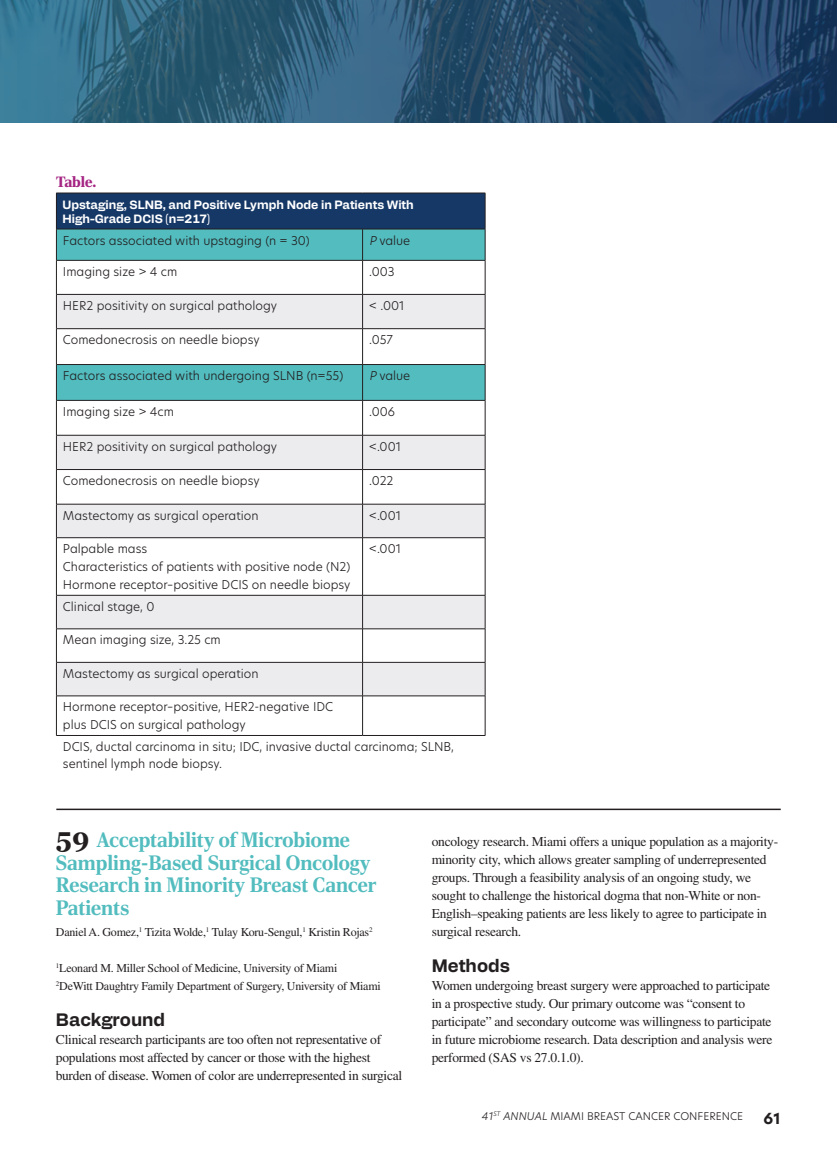
<style>
.page{position:relative;width:837px;height:1161px;background:#fff}
.page>*{position:absolute;margin:0;border:0;box-sizing:border-box;transform-origin:0 0}
.t1{font:700 21px/22.5px "Rocky";color:#52bcbe}
.Subhead{font:700 18px "Alfabet";color:#231f20}
.Body_Text{font:900 15px "Rocky";letter-spacing:-.005em;color:#a52683}
.t2{font:700 15px "New Hero";color:#231f20}
.Text_No_Indent{font:13.5px/18px "Times LT Std";letter-spacing:-.02em;color:#231f20}
.Table_Paragraph{font:300 12px/18px "New Hero";color:#231f21}
.Author{font:12px "Times LT Std";letter-spacing:-.02em;color:#231f20}
.Body_Text-2{font:700 12px/14.4px "Alfabet";color:#fff}
.t3{font:300 10.5px "New Hero";color:#231f20}
.s1{font-style:italic}
.s2{font-family:"Georgia";font-size:27px;color:#231f20}
</style>
<div class="page">
<svg style="left:0;top:0;width:837px;height:123px;background:#2b5775"></svg>
<div style="left:56px;top:193px;width:429px;height:36px;background:#163866"></div>
<div style="left:57px;top:230px;width:428px;height:30px;background:#52bcbe"></div>
<svg style="left:57px;top:295px;width:428px;height:401px"></svg>
<div style="left:57px;top:365px;width:428px;height:35px;background:#52bcbe"></div>
<hr style="left:56px;top:193px;width:307px;height:1px;background:#231f20">
<hr style="left:56px;top:193px;width:1px;height:36px;background:#231f20">
<hr style="left:363px;top:193px;width:122px;height:1px;background:#231f20">
<hr style="left:485px;top:193px;width:1px;height:36px;background:#231f20">
<hr style="left:56px;top:229px;width:307px;height:1px;background:#231f20">
<hr style="left:56px;top:229px;width:1px;height:31px;background:#231f20">
<hr style="left:363px;top:229px;width:122px;height:1px;background:#231f20">
<hr style="left:362px;top:229px;width:1px;height:31px;background:#231f20">
<hr style="left:485px;top:229px;width:1px;height:31px;background:#231f20">
<hr style="left:56px;top:260px;width:307px;height:1px;background:#231f20">
<hr style="left:56px;top:261px;width:1px;height:33px;background:#231f20">
<hr style="left:363px;top:260px;width:122px;height:1px;background:#231f20">
<hr style="left:362px;top:261px;width:1px;height:33px;background:#231f20">
<hr style="left:485px;top:261px;width:1px;height:33px;background:#231f20">
<hr style="left:56px;top:294px;width:307px;height:1px;background:#231f20">
<hr style="left:56px;top:295px;width:1px;height:33px;background:#231f20">
<hr style="left:363px;top:294px;width:122px;height:1px;background:#231f20">
<hr style="left:362px;top:295px;width:1px;height:33px;background:#231f20">
<hr style="left:485px;top:295px;width:1px;height:33px;background:#231f20">
<hr style="left:56px;top:328px;width:307px;height:1px;background:#231f20">
<hr style="left:56px;top:329px;width:1px;height:35px;background:#231f20">
<hr style="left:363px;top:328px;width:122px;height:1px;background:#231f20">
<hr style="left:362px;top:329px;width:1px;height:35px;background:#231f20">
<hr style="left:485px;top:329px;width:1px;height:35px;background:#231f20">
<hr style="left:56px;top:401px;width:1px;height:34px;background:#231f20">
<hr style="left:362px;top:401px;width:1px;height:34px;background:#231f20">
<hr style="left:485px;top:401px;width:1px;height:34px;background:#231f20">
<hr style="left:56px;top:435px;width:307px;height:1px;background:#231f20">
<hr style="left:56px;top:435px;width:1px;height:34px;background:#231f20">
<hr style="left:363px;top:435px;width:122px;height:1px;background:#231f20">
<hr style="left:362px;top:435px;width:1px;height:34px;background:#231f20">
<hr style="left:485px;top:435px;width:1px;height:34px;background:#231f20">
<hr style="left:56px;top:469px;width:307px;height:1px;background:#231f20">
<hr style="left:56px;top:470px;width:1px;height:34px;background:#231f20">
<hr style="left:363px;top:469px;width:122px;height:1px;background:#231f20">
<hr style="left:362px;top:470px;width:1px;height:34px;background:#231f20">
<hr style="left:485px;top:470px;width:1px;height:34px;background:#231f20">
<hr style="left:56px;top:504px;width:307px;height:1px;background:#231f20">
<hr style="left:56px;top:504px;width:1px;height:34px;background:#231f20">
<hr style="left:363px;top:504px;width:122px;height:1px;background:#231f20">
<hr style="left:362px;top:504px;width:1px;height:34px;background:#231f20">
<hr style="left:485px;top:504px;width:1px;height:34px;background:#231f20">
<hr style="left:56px;top:537px;width:307px;height:1px;background:#231f20">
<hr style="left:56px;top:538px;width:1px;height:57px;background:#231f20">
<hr style="left:363px;top:537px;width:122px;height:1px;background:#231f20">
<hr style="left:362px;top:538px;width:1px;height:57px;background:#231f20">
<hr style="left:485px;top:538px;width:1px;height:57px;background:#231f20">
<hr style="left:56px;top:595px;width:307px;height:1px;background:#231f20">
<hr style="left:56px;top:595px;width:1px;height:34px;background:#231f20">
<hr style="left:363px;top:595px;width:122px;height:1px;background:#231f20">
<hr style="left:362px;top:595px;width:1px;height:34px;background:#231f20">
<hr style="left:485px;top:595px;width:1px;height:34px;background:#231f20">
<hr style="left:56px;top:629px;width:307px;height:1px;background:#231f20">
<hr style="left:56px;top:629px;width:1px;height:33px;background:#231f20">
<hr style="left:363px;top:629px;width:122px;height:1px;background:#231f20">
<hr style="left:362px;top:629px;width:1px;height:33px;background:#231f20">
<hr style="left:485px;top:629px;width:1px;height:33px;background:#231f20">
<hr style="left:56px;top:662px;width:307px;height:1px;background:#231f20">
<hr style="left:56px;top:663px;width:1px;height:33px;background:#231f20">
<hr style="left:363px;top:662px;width:122px;height:1px;background:#231f20">
<hr style="left:362px;top:663px;width:1px;height:33px;background:#231f20">
<hr style="left:485px;top:663px;width:1px;height:33px;background:#231f20">
<hr style="left:56px;top:696px;width:307px;height:1px;background:#231f20">
<hr style="left:56px;top:696px;width:1px;height:39px;background:#231f20">
<hr style="left:363px;top:696px;width:122px;height:1px;background:#231f20">
<hr style="left:362px;top:696px;width:1px;height:39px;background:#231f20">
<hr style="left:485px;top:696px;width:1px;height:39px;background:#231f20">
<hr style="left:56px;top:735px;width:307px;height:1px;background:#231f20">
<hr style="left:363px;top:735px;width:122px;height:1px;background:#231f20">
<hr style="left:56px;top:365px;width:1px;height:35px;background:#231f20">
<hr style="left:56px;top:364px;width:307px;height:1px;background:#231f20">
<hr style="left:363px;top:364px;width:122px;height:1px;background:#231f20">
<hr style="left:362px;top:365px;width:1px;height:35px;background:#231f20">
<hr style="left:485px;top:365px;width:1px;height:35px;background:#231f20">
<hr style="left:56px;top:400px;width:307px;height:1px;background:#231f20">
<hr style="left:363px;top:400px;width:122px;height:1px;background:#231f20">
<hr style="left:56px;top:809px;width:725px;height:1px;background:#231f20">
<p class="Body_Text" style="left:56px;top:173px;width:42px">Table.</p>
<p class="Body_Text-2" style="left:62px;top:196px;width:353px">Upstaging, SLNB, and Positive Lymph Node in Patients With<br>High-Grade DCIS (n=217)</p>
<p class="Table_Paragraph" style="left:63px;top:231px;width:248px">Factors associated with upstaging (n = 30)</p>
<p class="Table_Paragraph" style="left:369px;top:231px;width:43px"><span class="s1">P</span> value</p>
<p class="Table_Paragraph" style="left:63px;top:262px;width:116px">Imaging size &gt; 4 cm</p>
<p class="Table_Paragraph" style="left:369px;top:262px;width:27px">.003</p>
<p class="Table_Paragraph" style="left:63px;top:296px;width:216px">HER2 positivity on surgical pathology</p>
<p class="Table_Paragraph" style="left:369px;top:296px;width:37px">&lt; .001</p>
<p class="Table_Paragraph" style="left:63px;top:331px;width:198px">Comedonecrosis on needle biopsy</p>
<p class="Table_Paragraph" style="left:369px;top:331px;width:25px">.057</p>
<p class="Table_Paragraph" style="left:63px;top:366px;width:282px">Factors associated with undergoing SLNB (n=55)</p>
<p class="Table_Paragraph" style="left:369px;top:366px;width:43px"><span class="s1">P</span> value</p>
<p class="Table_Paragraph" style="left:63px;top:402px;width:113px">Imaging size &gt; 4cm</p>
<p class="Table_Paragraph" style="left:369px;top:402px;width:27px">.006</p>
<p class="Table_Paragraph" style="left:63px;top:437px;width:216px">HER2 positivity on surgical pathology</p>
<p class="Table_Paragraph" style="left:369px;top:437px;width:34px">&lt;.001</p>
<p class="Table_Paragraph" style="left:63px;top:471px;width:198px">Comedonecrosis on needle biopsy</p>
<p class="Table_Paragraph" style="left:369px;top:471px;width:26px">.022</p>
<p class="Table_Paragraph" style="left:63px;top:506px;width:197px">Mastectomy as surgical operation</p>
<p class="Table_Paragraph" style="left:369px;top:506px;width:34px">&lt;.001</p>
<p class="Table_Paragraph" style="left:63px;top:540px;width:86px">Palpable mass</p>
<p class="Table_Paragraph" style="left:63px;top:558px;width:289px">Characteristics of patients with positive node (N2)</p>
<p class="Table_Paragraph" style="left:63px;top:576px;width:289px">Hormone receptor–positive DCIS on needle biopsy</p>
<p class="Table_Paragraph" style="left:369px;top:540px;width:34px">&lt;.001</p>
<p class="Table_Paragraph" style="left:63px;top:597px;width:93px">Clinical stage, 0</p>
<p class="Table_Paragraph" style="left:63px;top:631px;width:159px">Mean imaging size, 3.25 cm</p>
<p class="Table_Paragraph" style="left:63px;top:664px;width:197px">Mastectomy as surgical operation</p>
<p class="Table_Paragraph" style="left:63px;top:698px;width:272px">Hormone receptor–positive, HER2-negative IDC plus DCIS on surgical pathology</p>
<p class="Table_Paragraph" style="left:63px;top:738px;width:392px;line-height:16.5px">DCIS, ductal carcinoma in situ; IDC, invasive ductal carcinoma; SLNB, sentinel lymph node biopsy.</p>
<p class="t1" style="left:56px;top:829px;width:322px"><span class="s2">59</span> Acceptability of Microbiome<br>Sampling-Based Surgical Oncology<br>Research in Minority Breast Cancer<br>Patients</p>
<p class="Author" style="left:56px;top:925px;width:318px">Daniel A. Gomez,<sup>1</sup> Tizita Wolde,<sup>1</sup> Tulay Koru-Sengul,<sup>1</sup> Kristin Rojas<sup>2</sup></p>
<p class="Author" style="left:56px;top:961px;width:283px"><sup>1</sup>Leonard M. Miller School of Medicine, University of Miami</p>
<p class="Author" style="left:56px;top:979px;width:326px"><sup>2</sup>DeWitt Daughtry Family Department of Surgery, University of Miami</p>
<p class="Subhead" style="left:56px;top:1006px;width:111px">Background</p>
<p class="Text_No_Indent" style="left:56px;top:1030px;width:348px">Clinical research participants are too often not representative of populations most affected by cancer or those with the highest burden of disease. Women of color are underrepresented in surgical</p>
<p class="Text_No_Indent" style="left:432px;top:832px;width:348px">oncology research. Miami offers a unique population as a majority&shy;minority city, which allows greater sampling of underrepresented groups. Through a feasibility analysis of an ongoing study, we sought to challenge the historical dogma that non-White or non-English–speaking patients are less likely to agree to participate in surgical research.</p>
<p class="Subhead" style="left:432px;top:952px;width:80px">Methods</p>
<p class="Text_No_Indent" style="left:432px;top:976px;width:342px">Women undergoing breast surgery were approached to participate in a prospective study. Our primary outcome was “consent to participate” and secondary outcome was willingness to participate in future microbiome research. Data description and analysis were performed (SAS vs 27.0.1.0).</p>
<p class="t3" style="left:482px;top:1109px;width:263px"><span class="s1">41</span><sup>ST</sup> <span class="s1">ANNUAL</span> MIAMI BREAST CANCER CONFERENCE</p>
<p class="t2" style="left:764px;top:1108px;width:18px">61</p>
</div>
